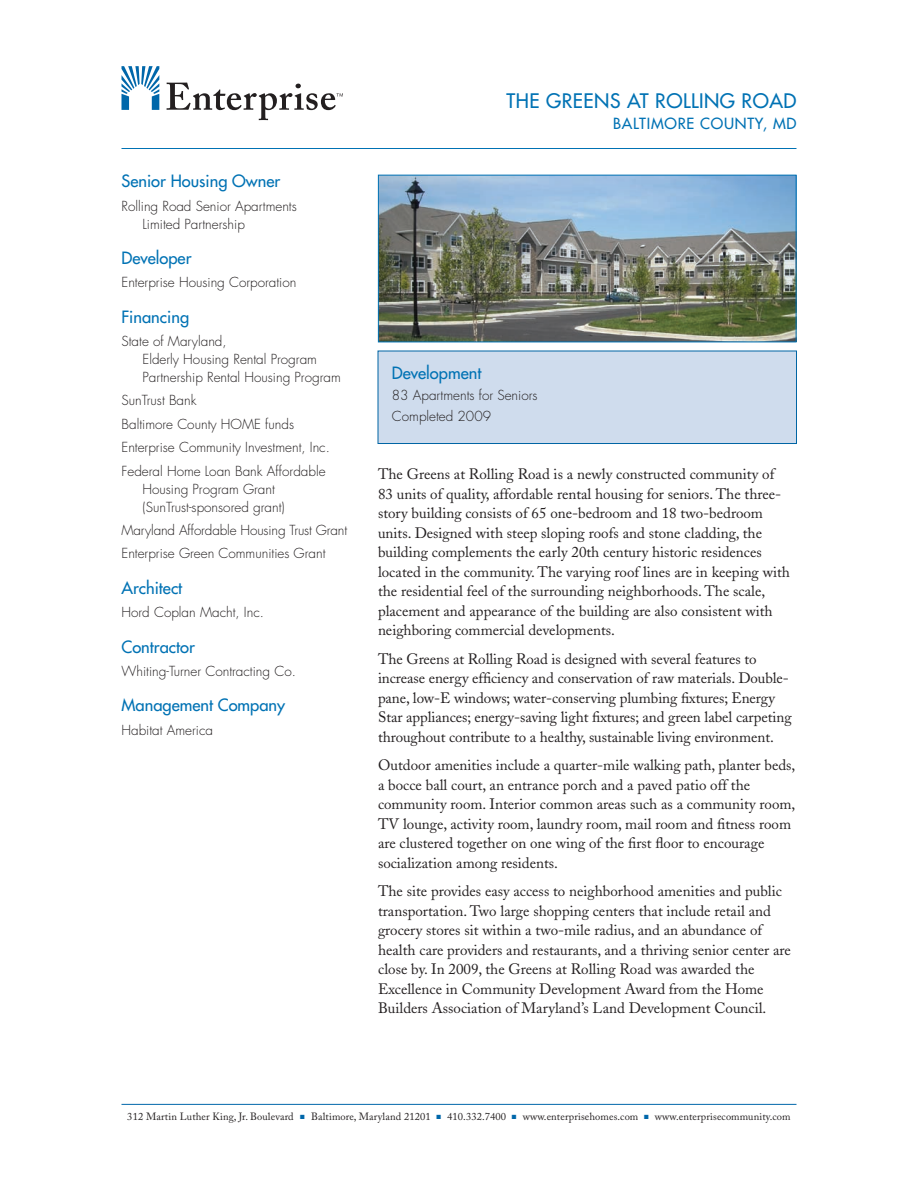
<style>
.page{position:relative;width:918px;height:1188px;background:#fff}
.page>*{position:absolute;margin:0;border:0;box-sizing:border-box;transform-origin:0 0}
.t1{font:19.5px "Futura";letter-spacing:.025em;color:#0072b4}
.Body_Header-rev{font:16.5px "Futura";color:#0072b4}
.Body_Copy{font:16.5px "Futura";color:#0072b4}
.Body_Copy-rev{font:15px/19.5px "Adobe Caslon";color:#231f20}
.t2{font:15px "Futura";letter-spacing:.05em;color:#0072b4}
.Body_Copy-2{font:300 13.5px/18px "Futura";color:#231f20}
._06__Address{font:10.5px "Adobe Caslon Pro";letter-spacing:.01em;color:#231f20}
.s1{color:#0067aa}
</style>
<div class="page">
<svg style="left:122px;top:66px;width:37px;height:44px"></svg>
<svg style="left:167px;top:83px;width:176px;height:37px"></svg>
<hr style="left:122px;top:148px;width:674px;height:1px;background:#0072b4">
<img style="left:380px;top:177px;width:414px;height:163px">
<div style="left:378px;top:175px;width:418px;height:167px;border:1px solid #0072b4"></div>
<hr style="left:122px;top:1104px;width:674px;height:1px;background:#0067aa">
<div style="left:378px;top:351px;width:418px;height:93px;background:#cfdced"></div>
<div style="left:378px;top:351px;width:419px;height:93px;border:1px solid #0065a4"></div>
<p class="Body_Header-rev" style="left:122px;top:171px;width:160px">Senior Housing Owner</p>
<p class="Body_Copy-2" style="left:143px;top:197px;width:156px;text-indent:-21px">Rolling Road Senior Apartments<br>Limited Partnership</p>
<p class="Body_Header-rev" style="left:122px;top:247px;width:72px">Developer</p>
<p class="Body_Copy-2" style="left:122px;top:274px;width:176px">Enterprise Housing Corporation</p>
<p class="Body_Copy" style="left:122px;top:306px;width:69px">Financing</p>
<p class="Body_Copy-2" style="left:143px;top:333px;width:200px;text-indent:-21px">State of Maryland,<br>Elderly Housing Rental Program<br>Partnership Rental Housing Program</p>
<p class="Body_Copy-2" style="left:122px;top:392px;width:77px">SunTrust Bank</p>
<p class="Body_Copy-2" style="left:122px;top:415px;width:174px">Baltimore County HOME funds</p>
<p class="Body_Copy-2" style="left:122px;top:439px;width:210px">Enterprise Community Investment, Inc.</p>
<p class="Body_Copy-2" style="left:143px;top:462px;width:185px;text-indent:-21px">Federal Home Loan Bank Affordable<br>Housing Program Grant (SunTrust-sponsored grant)</p>
<p class="Body_Copy-2" style="left:122px;top:522px;width:227px">Maryland Affordable Housing Trust Grant</p>
<p class="Body_Copy-2" style="left:122px;top:545px;width:206px">Enterprise Green Communities Grant</p>
<p class="Body_Header-rev" style="left:122px;top:577px;width:62px">Architect</p>
<p class="Body_Copy-2" style="left:122px;top:604px;width:144px">Hord Coplan Macht, Inc.</p>
<p class="Body_Header-rev" style="left:122px;top:636px;width:75px">Contractor</p>
<p class="Body_Copy-2" style="left:122px;top:662px;width:176px">Whiting-Turner Contracting Co.</p>
<p class="Body_Header-rev" style="left:122px;top:695px;width:165px">Management Company</p>
<p class="Body_Copy-2" style="left:122px;top:721px;width:93px">Habitat America</p>
<p class="t1" style="left:506px;top:89px;width:292px">THE GREENS AT ROLLING ROAD</p>
<p class="t2" style="left:613px;top:114px;width:185px">BALTIMORE COUNTY, MD</p>
<p class="Body_Header-rev" style="left:392px;top:363px;width:91px">Development</p>
<p class="Body_Copy-2" style="left:392px;top:385px;width:147px;line-height:21px">83 Apartments for Seniors<br>Completed 2009</p>
<p class="Body_Copy-rev" style="left:378px;top:465px;width:413px">The Greens at Rolling Road is a newly constructed community of 83 units of quality, affordable rental housing for seniors. The three&shy;story building consists of 65 one-bedroom and 18 two-bedroom units. Designed with steep sloping roofs and stone cladding, the building complements the early 20th century historic residences located in the community. The varying roof lines are in keeping with the residential feel of the surrounding neighborhoods. The scale, placement and appearance of the building are also consistent with neighboring commercial developments.</p>
<p class="Body_Copy-rev" style="left:378px;top:649px;width:415px">The Greens at Rolling Road is designed with several features to increase energy efficiency and conservation of raw materials. Double&shy;pane, low-E windows; water-conserving plumbing fixtures; Energy Star appliances; energy-saving light fixtures; and green label carpeting throughout contribute to a healthy, sustainable living environment.</p>
<p class="Body_Copy-rev" style="left:378px;top:756px;width:419px">Outdoor amenities include a quarter-mile walking path, planter beds, a bocce ball court, an entrance porch and a paved patio off the community room. Interior common areas such as a community room, TV lounge, activity room, laundry room, mail room and fitness room are clustered together on one wing of the first floor to encourage socialization among residents.</p>
<p class="Body_Copy-rev" style="left:378px;top:882px;width:414px">The site provides easy access to neighborhood amenities and public transportation. Two large shopping centers that include retail and grocery stores sit within a two-mile radius, and an abundance of health care providers and restaurants, and a thriving senior center are close by. In 2009, the Greens at Rolling Road was awarded the Excellence in Community Development Award from the Home Builders Association of Maryland’s Land Development Council.</p>
<p class="_06__Address" style="left:127px;top:1110px;width:665px">312 Martin Luther King, Jr. Boulevard <span class="s1">■</span> Baltimore, Maryland 21201 <span class="s1">■</span> 410.332.7400 <span class="s1">■</span> www.enterprisehomes.com <span class="s1">■</span> www.enterprisecommunity.com</p>
</div>
